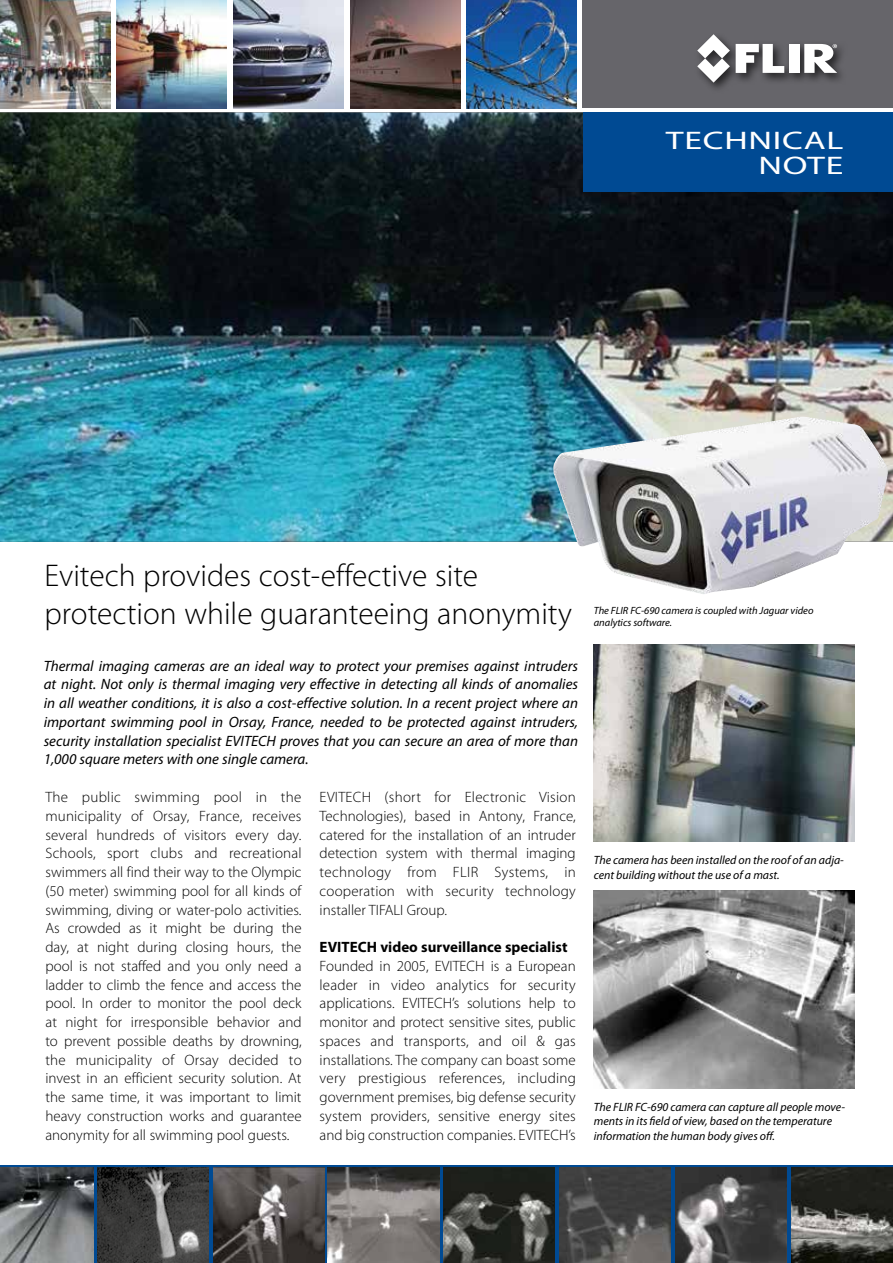
<style>
.page{position:relative;width:893px;height:1263px;background:#fff}
.page>*{position:absolute;margin:0;border:0;box-sizing:border-box;transform-origin:0 0}
.t1{font:300 31.5px/37.8px "Myriad Pro";color:#000}
.t2{font:25.5px/25.5px "Myriad Pro";letter-spacing:.02em;color:#fff;text-align:right;scale:1.41 1}
.t3{font:300 15px/18.8px "Myriad Pro";color:#000;text-align:justify}
.t4{font:italic 15px/18.8px "Myriad Pro";color:#000;text-align:justify}
.t5{font:700 15px "Myriad Pro";color:#000}
.t6{font:italic 12px/14.4px "Myriad Pro";color:#000}
.t7{font:italic 10.5px/12.6px "Myriad Pro";color:#000}
</style>
<div class="page">
<img style="left:0;top:112px;width:893px;height:430px">
<div style="left:583px;top:0;width:310px;height:107px;background:#66656a"></div>
<div style="left:694px;top:31px;width:155px;height:63px;background:#000;opacity:.66"></div>
<svg style="left:736px;top:44px;width:48px;height:29px"></svg>
<div style="left:789px;top:44px;width:10px;height:29px;background:#fff"></div>
<svg style="left:697px;top:34px;width:33px;height:49px"></svg>
<svg style="left:804px;top:44px;width:33px;height:29px"></svg>
<img style="left:467px;top:0;width:110px;height:108px">
<img style="left:350px;top:0;width:110px;height:108px">
<img style="left:233px;top:0;width:110px;height:108px">
<img style="left:117px;top:0;width:110px;height:108px">
<img style="left:0;top:0;width:110px;height:108px">
<div style="left:583px;top:112px;width:310px;height:80px;background:#004a93"></div>
<svg style="left:0;top:1165px;width:893px;height:98px;background:#0a4b8b"></svg>
<img style="left:328px;top:1167px;width:111px;height:96px">
<img style="left:0;top:1167px;width:93px;height:96px">
<img style="left:444px;top:1167px;width:111px;height:96px">
<img style="left:98px;top:1167px;width:111px;height:96px">
<img style="left:559px;top:1167px;width:112px;height:96px">
<img style="left:213px;top:1167px;width:112px;height:96px">
<img style="left:675px;top:1167px;width:111px;height:96px">
<img style="left:791px;top:1167px;width:102px;height:96px">
<img style="left:594px;top:644px;width:260px;height:198px">
<img style="left:594px;top:891px;width:260px;height:197px">
<img style="left:553px;top:417px;width:336px;height:177px">
<h2 class="t2" style="left:666px;top:127px;width:127px">TECHNICAL<br>NOTE</h2>
<h1 class="t1" style="left:45px;top:556px;width:529px">Evitech provides cost-effective site protection while guaranteeing anonymity</h1>
<p class="t4" style="left:44px;top:656px;width:536px">Thermal imaging cameras are an ideal way to protect your premises against intruders at night. Not only is thermal imaging very effective in detecting all kinds of anomalies in all weather conditions, it is also a cost-effective solution. In a recent project where an important swimming pool in Orsay, France, needed to be protected against intruders, security installation specialist EVITECH proves that you can secure an area of more than 1,000 square meters with one single camera.</p>
<p class="t3" style="left:45px;top:787px;width:258px">The public swimming pool in the municipality of Orsay, France, receives several hundreds of visitors every day.<br>Schools, sport clubs and recreational swimmers all find their way to the Olympic (50 meter) swimming pool for all kinds of swimming, diving or water-polo activities.<br>As crowded as it might be during the day, at night during closing hours, the pool is not staffed and you only need a ladder to climb the fence and access the pool. In order to monitor the pool deck at night for irresponsible behavior and to prevent possible deaths by drowning, the municipality of Orsay decided to invest in an efficient security solution. At the same time, it was important to limit heavy construction works and guarantee anonymity for all swimming pool guests.</p>
<p class="t3" style="left:320px;top:787px;width:258px">EVITECH (short for Electronic Vision Technologies), based in Antony, France, catered for the installation of an intruder detection system with thermal imaging technology from FLIR Systems, in cooperation with security technology installer TIFALI Group.</p>
<p class="t5" style="left:320px;top:937px;width:249px">EVITECH video surveillance specialist</p>
<p class="t3" style="left:320px;top:956px;width:258px">Founded in 2005, EVITECH is a European leader in video analytics for security applications. EVITECH’s solutions help to monitor and protect sensitive sites, public spaces and transports, and oil &amp; gas installations. The company can boast some very prestigious references, including government premises, big defense security system providers, sensitive energy sites and big construction companies. EVITECH’s</p>
<p class="t7" style="left:594px;top:604px;width:221px">The FLIR FC-690 camera is coupled with Jaguar video analytics software.</p>
<p class="t6" style="left:594px;top:853px;width:252px">The camera has been installed on the roof of an adja&shy;cent building without the use of a mast.</p>
<p class="t6" style="left:594px;top:1099px;width:253px">The FLIR FC-690 camera can capture all people move&shy;ments in its field of view, based on the temperature information the human body gives off.</p>
</div>
